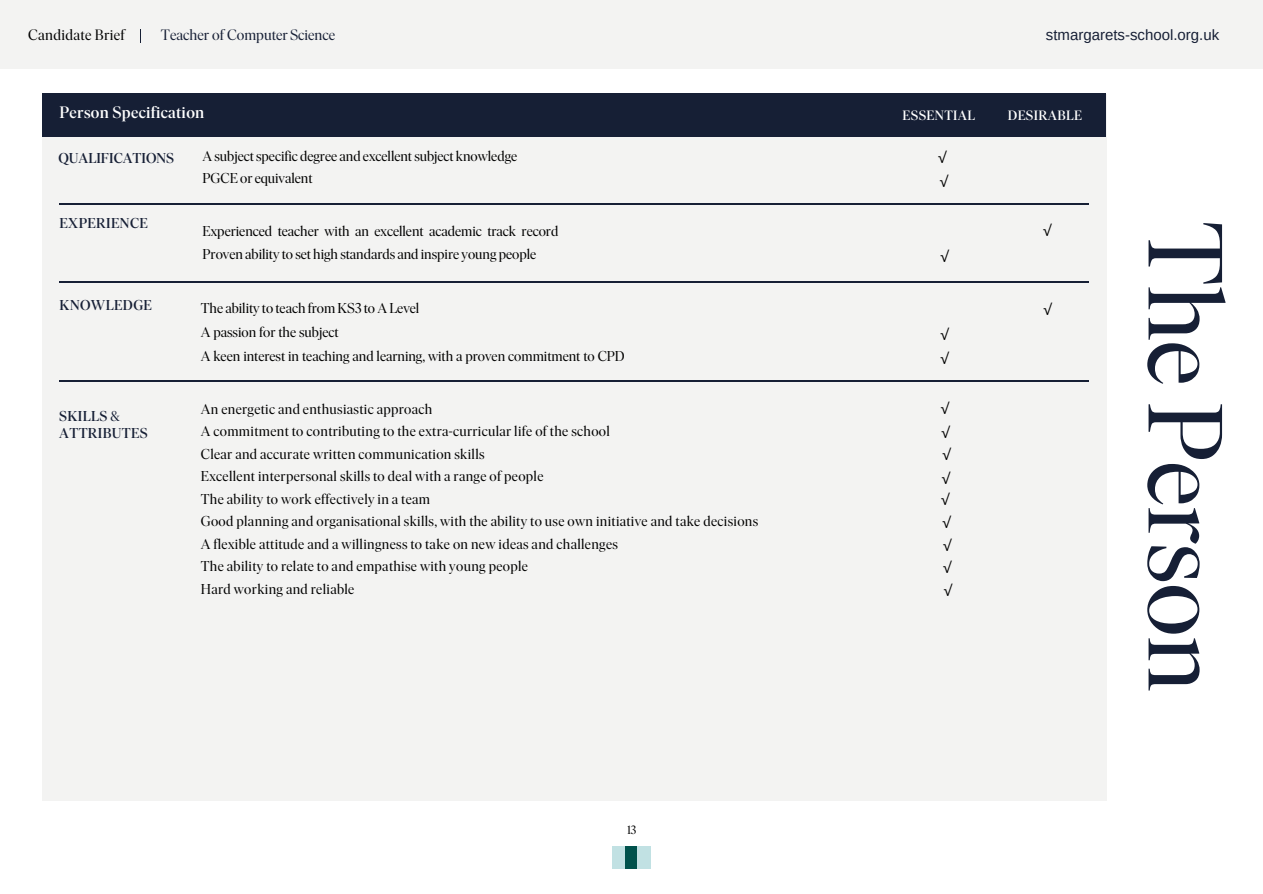
<style>
.page{position:relative;width:1263px;height:894px;background:#fff}
.page>*{position:absolute;margin:0;border:0;box-sizing:border-box;transform-origin:0 0}
.t1{font:105px "Ivar Display";color:#161f35}
.t2{font:500 16.5px "Ivar Display";letter-spacing:.025em;color:#fff}
.t3{font:15px "Arimo";color:#161f35}
.t4{font:15px "Ivar Display";color:#161f35}
.t5{font:15px "Open Sans";color:#000}
.t6{font:15px "Ivar Display";letter-spacing:.025em;color:#000}
.t7{font:14.25px "Ivar Display";letter-spacing:.025em;color:#000}
.t8{font:14.25px/23.7px "Ivar Display";color:#000}
.t9{font:500 14.25px/16.8px "Ivar Display";letter-spacing:.025em;color:#161f35}
.t10{font:500 14.25px "Ivar Display";color:#161f35}
.t11{font:500 13.5px "Ivar Display";letter-spacing:.03em;color:#fff}
.t12{font:12px "Ivar Display";color:#000}
.s1{font-weight:400}
</style>
<div class="page">
<div style="left:43px;top:94px;width:1063px;height:706px;background:#f3f3f2"></div>
<div style="left:43px;top:94px;width:1063px;height:42px;background:#161f35"></div>
<hr style="left:60px;top:203px;width:1028px;height:1px;background:#161f35">
<hr style="left:60px;top:281px;width:1029px;height:1px;background:#161f35">
<hr style="left:60px;top:380px;width:1029px;height:1px;background:#161f35">
<div style="left:0;top:0;width:1263px;height:68px;background:#f3f3f2"></div>
<svg style="left:140px;top:30px;width:1px;height:12px"></svg>
<div style="left:612px;top:846px;width:13px;height:21px;background:#c1e1e3"></div>
<div style="left:625px;top:846px;width:13px;height:21px;background:#00524c"></div>
<div style="left:638px;top:846px;width:13px;height:21px;background:#c1e1e3"></div>
<p class="t6" style="left:28px;top:26px;width:98px">Candidate Brief</p>
<p class="t4" style="left:161px;top:25px;width:176px">Teacher of Computer Science</p>
<h3 class="t3" style="left:1046px;top:26px;width:175px">stmargarets-school.org.uk</h3>
<h2 class="t2" style="left:60px;top:102px;width:146px">Person Specification</h2>
<h4 class="t11" style="left:902px;top:107px;width:74px">ESSENTIAL</h4>
<h4 class="t11" style="left:1008px;top:107px;width:76px">DESIRABLE</h4>
<p class="t10" style="left:58px;top:149px;width:117px">QUALIFICATIONS</p>
<h4 class="t8" style="left:203px;top:144px;width:316px">A subject specific degree and excellent subject knowledge</h4>
<p class="t8" style="left:203px;top:166px;width:111px">PGCE or equivalent</p>
<p class="t8" style="left:203px;top:219px;width:357px">Experienced teacher with an excellent academic track record<br>Proven ability to set high standards and inspire young people</p>
<p class="t9" style="left:60px;top:214px;width:90px">EXPERIENCE</p>
<p class="t5" style="left:938px;top:147px;width:10px">√</p>
<p class="t5" style="left:940px;top:170px;width:10px">√</p>
<p class="t5" style="left:941px;top:245px;width:10px">√</p>
<p class="t5" style="left:1043px;top:220px;width:10px">√</p>
<p class="t9" style="left:60px;top:297px;width:94px">KNOWLEDGE</p>
<p class="t8" style="left:201px;top:297px;width:425px">The ability to teach from KS3 to A Level<br>A passion for the subject<br>A keen interest in teaching and learning, with a proven commitment to CPD</p>
<h4 class="t5" style="left:940px;top:324px;width:10px">√</h4>
<h1 class="t5" style="left:940px;top:347px;width:10px">√</h1>
<p class="t5" style="left:1043px;top:299px;width:10px">√</p>
<p class="t9" style="left:59px;top:407px;width:90px">SKILLS <span class="s1">&amp;<br></span>ATTRIBUTES</p>
<h4 class="t7" style="left:201px;top:400px;width:233px">An energetic and enthusiastic approach</h4>
<h5 class="t7" style="left:201px;top:422px;width:411px">A commitment to contributing to the extra-curricular life of the school</h5>
<p class="t7" style="left:201px;top:445px;width:285px">Clear and accurate written communication skills</p>
<p class="t7" style="left:201px;top:467px;width:344px">Excellent interpersonal skills to deal with a range of people</p>
<p class="t7" style="left:201px;top:490px;width:231px">The ability to work effectively in a team</p>
<p class="t7" style="left:201px;top:512px;width:559px">Good planning and organisational skills, with the ability to use own initiative and take decisions</p>
<p class="t7" style="left:201px;top:535px;width:419px">A flexible attitude and a willingness to take on new ideas and challenges</p>
<p class="t7" style="left:201px;top:557px;width:329px">The ability to relate to and empathise with young people</p>
<p class="t7" style="left:201px;top:580px;width:155px">Hard working and reliable</p>
<p class="t5" style="left:941px;top:398px;width:10px">√</p>
<p class="t5" style="left:941px;top:421px;width:10px">√</p>
<p class="t5" style="left:942px;top:443px;width:10px">√</p>
<p class="t5" style="left:942px;top:467px;width:10px">√</p>
<p class="t5" style="left:941px;top:488px;width:10px">√</p>
<p class="t5" style="left:942px;top:512px;width:10px">√</p>
<p class="t5" style="left:943px;top:534px;width:10px">√</p>
<p class="t5" style="left:943px;top:557px;width:10px">√</p>
<p class="t5" style="left:944px;top:580px;width:10px">√</p>
<h2 class="t12" style="left:627px;top:822px;width:11px">13</h2>
<h3 class="t1" style="left:1248px;top:221px;width:472px;rotate:90deg">The Person</h3>
</div>
